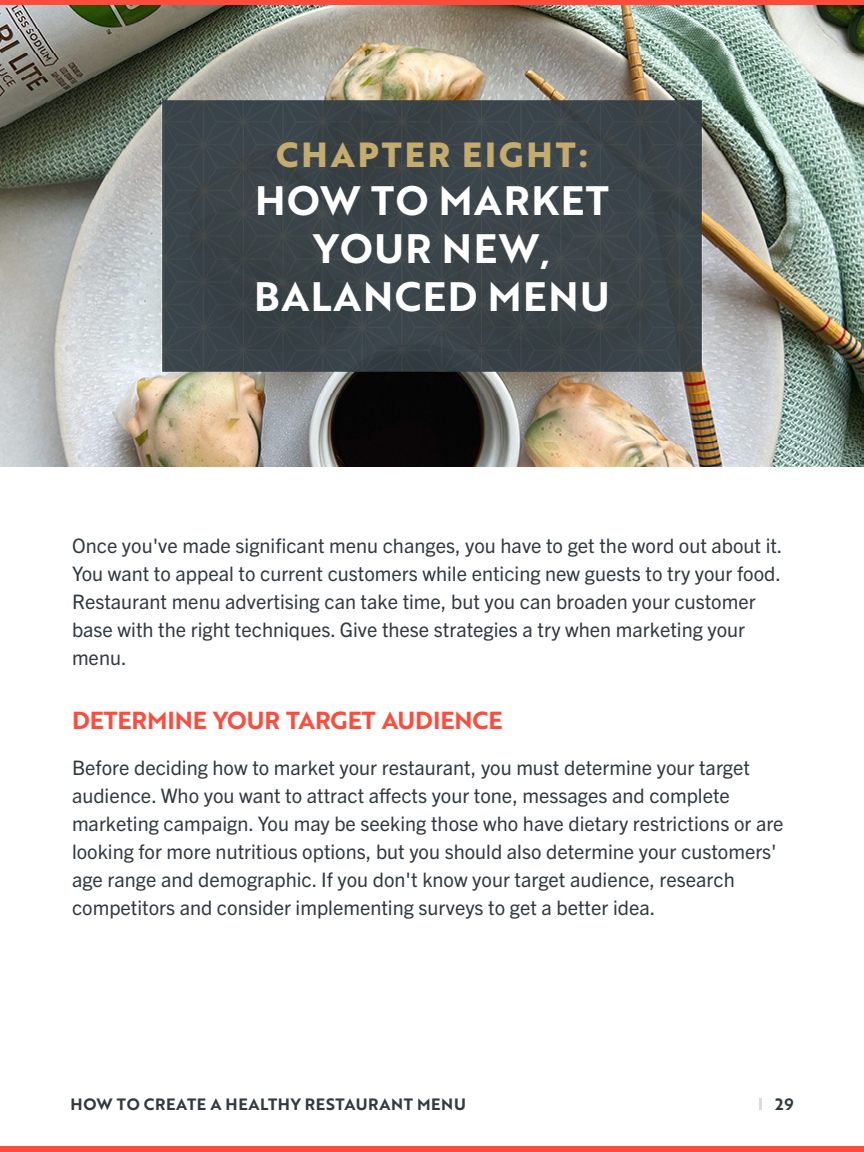
<style>
.page{position:relative;width:864px;height:1152px;background:#fff}
.page>*{position:absolute;margin:0;border:0;box-sizing:border-box;transform-origin:0 0}
.t1{font:40px/48px "Brother 1816 Bold";letter-spacing:.04em;color:#fff;text-align:center}
.t2{font:700 34px "Brother 1816 Extra";letter-spacing:.09em;color:#c4ab6e}
.t3{font:24px "Brother 1816 Bold";letter-spacing:-.005em;color:#ff4b3b}
.t4{font:20px/28px "Trade Gothic Next LT Pro";color:#323a40}
.t5{font:16px "Brother 1816 Bold";letter-spacing:.04em;color:#323a40}
</style>
<div class="page">
<div style="left:0;top:1146px;width:864px;height:6px;background:#ff4b3b"></div>
<svg style="left:759px;top:1099px;width:3px;height:11px"></svg>
<div style="left:0;top:0;width:864px;height:6px;background:#ff4b3b"></div>
<img style="left:0;top:6px;width:864px;height:461px">
<h2 class="t2" style="left:276px;top:129px;width:313px">CHAPTER EIGHT:</h2>
<h1 class="t1" style="left:254px;top:175px;width:357px">HOW TO MARKET<br>YOUR NEW,<br>BALANCED MENU</h1>
<p class="t4" style="left:72px;top:530px;width:712px">Once you've made significant menu changes, you have to get the word out about it.<br>You want to appeal to current customers while enticing new guests to try your food.<br>Restaurant menu advertising can take time, but you can broaden your customer base with the right techniques. Give these strategies a try when marketing your menu.</p>
<p class="t3" style="left:72px;top:702px;width:432px">DETERMINE YOUR TARGET AUDIENCE</p>
<p class="t4" style="left:72px;top:752px;width:713px">Before deciding how to market your restaurant, you must determine your target audience. Who you want to attract affects your tone, messages and complete marketing campaign. You may be seeking those who have dietary restrictions or are looking for more nutritious options, but you should also determine your customers' age range and demographic. If you don't know your target audience, research competitors and consider implementing surveys to get a better idea.</p>
<p class="t5" style="left:71px;top:1092px;width:397px">HOW TO CREATE A HEALTHY RESTAURANT MENU</p>
<p class="t5" style="left:775px;top:1092px;width:20px">29</p>
</div>
